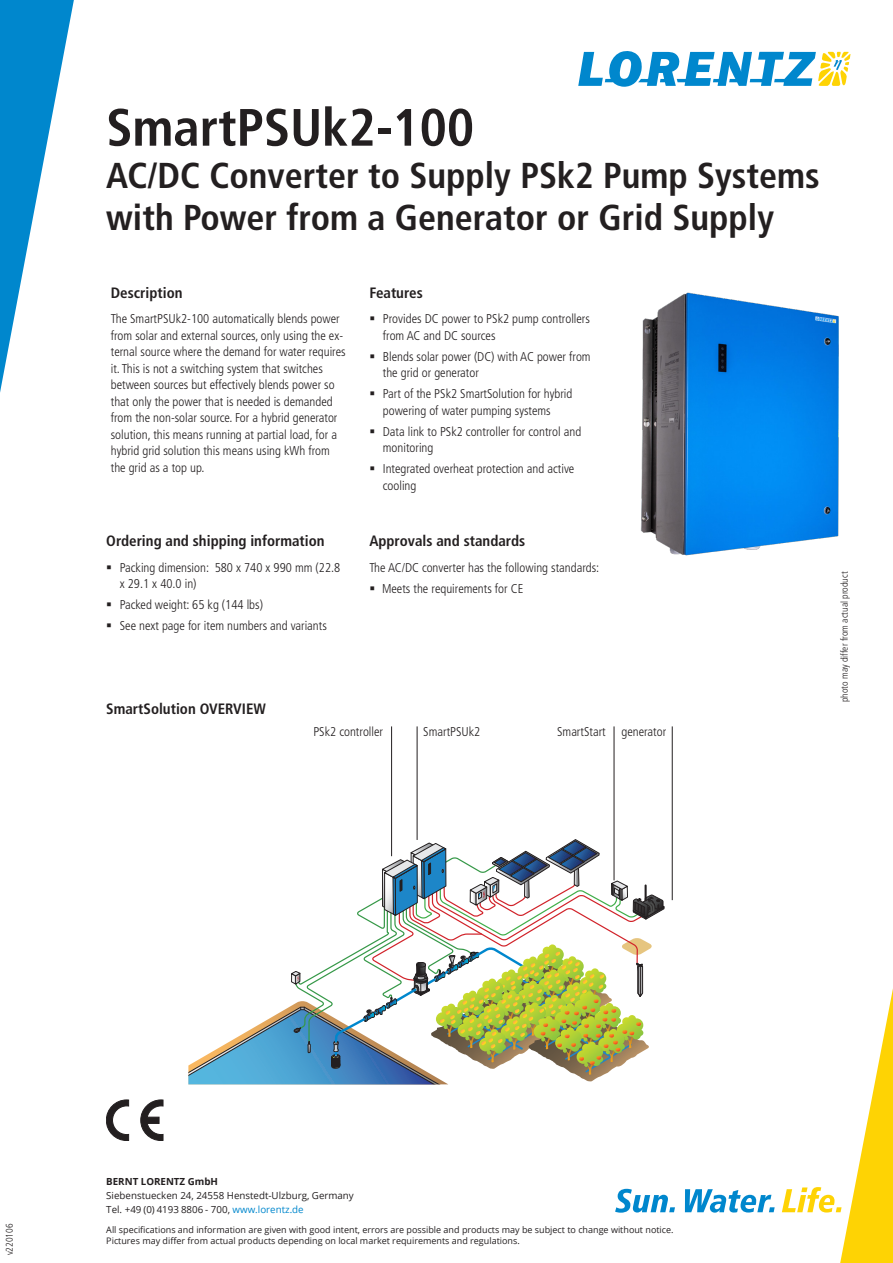
<style>
.page{position:relative;width:893px;height:1263px;background:#fff}
.page>*{position:absolute;margin:0;border:0;box-sizing:border-box;transform-origin:0 0}
.Document_Head{font:700 condensed 52.5px "Frutiger LT Std";color:#231f20}
.Document_Head-2{font:700 condensed 36px/42px "Frutiger LT Std";color:#231f20}
.Subhead_10pt{font:700 condensed 15px "Frutiger LT Std";color:#231f20}
.Bildunterschrift{font:700 condensed 15px "Frutiger LT Std";color:#231f20}
.Standard_Bullets{font:300 condensed 12.75px/16.5px "Frutiger LT Std";color:#231f20}
.t1{font:9.75px/14.2px "Open Sans";color:#231f20}
.Bildunterschrift-2{font:300 condensed 9.75px "Frutiger LT Std";color:#231f20}
.t2{font:700 9.75px "Open Sans";color:#231f20}
.t3{font:9px/11.2px "Open Sans";color:#231f20}
.s1{color:#0087cd}
</style>
<div class="page">
<svg style="left:578px;top:51px;width:272px;height:36px"></svg>
<svg style="left:0;top:0;width:74px;height:393px"></svg>
<svg style="left:106px;top:1100px;width:57px;height:40px"></svg>
<svg style="left:188px;top:839px;width:705px;height:424px"></svg>
<hr style="left:391px;top:726px;width:1px;height:130px;background:#231f20">
<hr style="left:417px;top:726px;width:1px;height:114px;background:#231f20">
<hr style="left:614px;top:726px;width:1px;height:154px;background:#231f20">
<hr style="left:672px;top:726px;width:1px;height:174px;background:#231f20">
<img style="left:641px;top:292px;width:198px;height:264px">
<p class="Document_Head" style="left:106px;top:96px;width:369px">SmartPSUk2-100</p>
<p class="Document_Head-2" style="left:106px;top:154px;width:715px">AC/DC Converter to Supply PSk2 Pump Systems with Power from a Generator or Grid Supply</p>
<p class="Subhead_10pt" style="left:111px;top:283px;width:73px">Description</p>
<p class="Standard_Bullets" style="left:111px;top:311px;width:236px">The SmartPSUk2-100 automatically blends power from solar and external sources, only using the ex&shy;ternal source where the demand for water requires it. This is not a switching system that switches between sources but effectively blends power so that only the power that is needed is demanded from the non-solar source. For a hybrid generator solution, this means running at partial load, for a hybrid grid solution this means using kWh from the grid as a top up.</p>
<p class="Subhead_10pt" style="left:106px;top:532px;width:220px">Ordering and shipping information</p>
<p class="Standard_Bullets" style="left:120px;top:559px;width:222px">Packing dimension: 580 x 740 x 990 mm (22.8 x 29.1 x 40.0 in)</p>
<p class="Standard_Bullets" style="left:120px;top:597px;width:145px">Packed weight: 65 kg (144 lbs)</p>
<p class="Standard_Bullets" style="left:120px;top:618px;width:209px">See next page for item numbers and variants</p>
<p class="Subhead_10pt" style="left:369px;top:283px;width:55px">Features</p>
<p class="Standard_Bullets" style="left:383px;top:311px;width:209px">Provides DC power to PSk2 pump controllers from AC and DC sources</p>
<p class="Standard_Bullets" style="left:383px;top:348px;width:209px">Blends solar power (DC) with AC power from the grid or generator</p>
<p class="Standard_Bullets" style="left:383px;top:386px;width:191px">Part of the PSk2 SmartSolution for hybrid powering of water pumping systems</p>
<p class="Standard_Bullets" style="left:383px;top:423px;width:200px">Data link to PSk2 controller for control and monitoring</p>
<p class="Standard_Bullets" style="left:383px;top:461px;width:193px">Integrated overheat protection and active cooling</p>
<p class="Subhead_10pt" style="left:369px;top:532px;width:157px">Approvals and standards</p>
<p class="Standard_Bullets" style="left:369px;top:559px;width:231px">The AC/DC converter has the following standards:</p>
<p class="Standard_Bullets" style="left:382px;top:580px;width:143px">Meets the requirements for CE</p>
<p class="Bildunterschrift" style="left:106px;top:699px;width:161px">SmartSolution OVERVIEW</p>
<p class="Standard_Bullets" style="left:313px;top:723px;width:71px">PSk2 controller</p>
<p class="Standard_Bullets" style="left:423px;top:723px;width:59px">SmartPSUk2</p>
<p class="Standard_Bullets" style="left:557px;top:723px;width:50px">SmartStart</p>
<p class="Standard_Bullets" style="left:622px;top:723px;width:46px">generator</p>
<p class="Bildunterschrift-2" style="left:839px;top:702px;width:132px;rotate:-90deg">photo may differ from actual product</p>
<p class="Bildunterschrift-2" style="left:4px;top:1255px;width:33px;rotate:-90deg">v220106</p>
<p class="t2" style="left:106px;top:1174px;width:113px">BERNT LORENTZ GmbH</p>
<p class="t1" style="left:106px;top:1188px;width:249px">Siebenstuecken 24, 24558 Henstedt-Ulzburg, Germany<br>Tel. +49 (0) 4193 8806 - 700, <span class="s1">www.lorentz.de</span></p>
<p class="t3" style="left:106px;top:1224px;width:569px">All specifications and information are given with good intent, errors are possible and products may be subject to change without notice.<br>Pictures may differ from actual products depending on local market requirements and regulations.</p>
</div>
